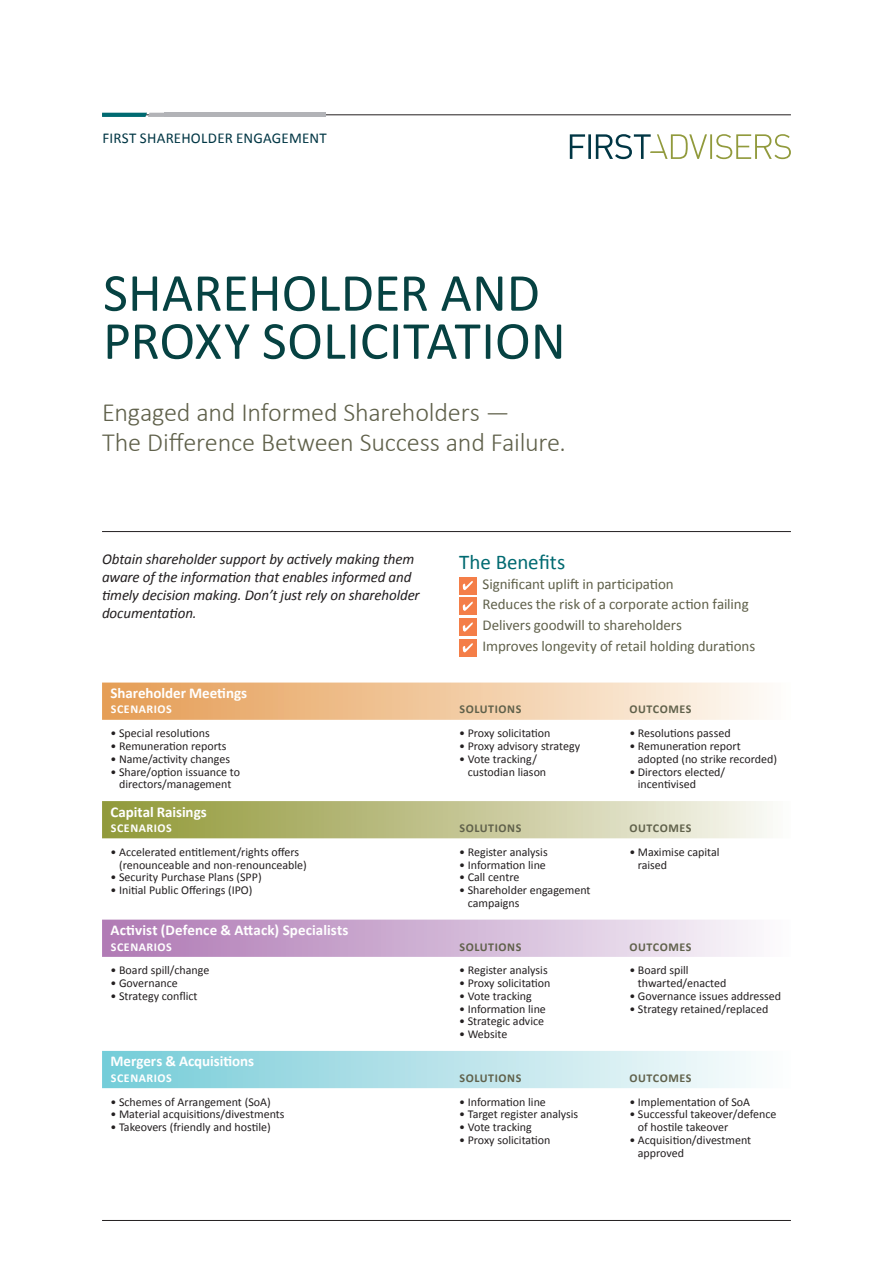
<style>
.page{position:relative;width:893px;height:1263px;background:#fff}
.page>*{position:absolute;margin:0;border:0;box-sizing:border-box;transform-origin:0 0}
.t1{font:54px/48px "Calibri";color:#064242}
.t2{font:300 26.25px/30px "Calibri";letter-spacing:-.01em;color:#60614b}
.t3{font:21px "Calibri";letter-spacing:-.005em;color:#006a71}
.t4{font:italic 15px/18px "Calibri";letter-spacing:-.01em;color:#231f20}
.t5{font:15px/20.7px "Calibri";letter-spacing:-.005em;color:#60614b}
.t6{font:700 15px "Calibri";color:#fff}
.t7{font:15px "Calibri";letter-spacing:.015em;color:#003644}
.t8{font:12px/12.8px "Calibri";color:#231f20}
.t9{font:700 12px "Calibri";letter-spacing:.045em;color:#60614b}
.t10{font:700 12px "Calibri";letter-spacing:.045em;color:#fff}
</style>
<div class="page">
<hr style="left:102px;top:115px;width:689px;height:1px;background:#231f20">
<hr style="left:102px;top:1220px;width:689px;height:1px;background:#231f20">
<hr style="left:102px;top:531px;width:689px;height:1px;background:#231f20">
<svg style="left:570px;top:134px;width:221px;height:25px"></svg>
<div style="left:459px;top:577px;width:17px;height:17px;background:#f47e48"></div>
<svg style="left:463px;top:581px;width:10px;height:9px"></svg>
<div style="left:459px;top:598px;width:17px;height:17px;background:#f47e48"></div>
<svg style="left:463px;top:602px;width:10px;height:9px"></svg>
<div style="left:459px;top:618px;width:17px;height:17px;background:#f47e48"></div>
<svg style="left:463px;top:622px;width:10px;height:10px"></svg>
<div style="left:459px;top:639px;width:17px;height:17px;background:#f47e48"></div>
<svg style="left:463px;top:643px;width:10px;height:9px"></svg>
<svg style="left:102px;top:682px;width:662px;height:38px;background:#f1c9a1"></svg>
<svg style="left:102px;top:801px;width:668px;height:37px;background:#c1c48f"></svg>
<svg style="left:102px;top:920px;width:649px;height:37px;background:#d0b3d4"></svg>
<svg style="left:102px;top:1051px;width:649px;height:37px;background:#b5e2e9"></svg>
<hr style="left:164px;top:113px;width:161px;height:4px;background:#b2b3b7">
<svg style="left:102px;top:113px;width:62px;height:4px"></svg>
<p class="t7" style="left:102px;top:129px;width:226px">FIRST SHAREHOLDER ENGAGEMENT</p>
<h1 class="t1" style="left:103px;top:269px;width:464px">SHAREHOLDER AND<br>PROXY SOLICITATION</h1>
<h2 class="t2" style="left:102px;top:396px;width:465px">Engaged and Informed Shareholders —<br>The Difference Between Success and Failure.</h2>
<p class="t4" style="left:102px;top:549px;width:319px">Obtain shareholder support by actively making them aware of the information that enables informed and timely decision making. Don’t just rely on shareholder documentation.</p>
<h3 class="t3" style="left:459px;top:548px;width:107px">The Benefits</h3>
<p class="t5" style="left:483px;top:573px;width:274px">Significant uplift in participation<br>Reduces the risk of a corporate action failing Delivers goodwill to shareholders<br>Improves longevity of retail holding durations</p>
<p class="t6" style="left:111px;top:683px;width:138px">Shareholder Meetings</p>
<p class="t10" style="left:111px;top:702px;width:63px">SCENARIOS</p>
<p class="t9" style="left:459px;top:702px;width:63px">SOLUTIONS</p>
<p class="t9" style="left:630px;top:702px;width:63px">OUTCOMES</p>
<p class="t8" style="left:111px;top:727px;width:101px">• Special resolutions</p>
<p class="t8" style="left:111px;top:740px;width:118px">• Remuneration reports</p>
<p class="t8" style="left:111px;top:752px;width:121px">• Name/activity changes</p>
<p class="t8" style="left:111px;top:765px;width:131px;text-align:center">• Share/option issuance to directors/management</p>
<p class="t8" style="left:629px;top:727px;width:103px">• Resolutions passed</p>
<p class="t8" style="left:638px;top:740px;width:141px;text-indent:-9px">• Remuneration report adopted (no strike recorded)</p>
<p class="t8" style="left:638px;top:765px;width:89px;text-indent:-9px">• Directors elected/ incentivised</p>
<p class="t8" style="left:459px;top:727px;width:93px">• Proxy solicitation</p>
<p class="t8" style="left:459px;top:740px;width:122px">• Proxy advisory strategy</p>
<p class="t8" style="left:468px;top:752px;width:80px;text-indent:-9px">• Vote tracking/ custodian liason</p>
<p class="t6" style="left:111px;top:802px;width:98px">Capital Raisings</p>
<p class="t10" style="left:111px;top:820px;width:63px">SCENARIOS</p>
<p class="t9" style="left:459px;top:820px;width:63px">SOLUTIONS</p>
<p class="t9" style="left:630px;top:820px;width:63px">OUTCOMES</p>
<p class="t8" style="left:119px;top:845px;width:189px;text-indent:-9px">• Accelerated entitlement/rights offers (renounceable and non-renounceable)</p>
<p class="t8" style="left:111px;top:871px;width:153px">• Security Purchase Plans (SPP)</p>
<p class="t8" style="left:111px;top:884px;width:143px">• Initial Public Offerings (IPO)</p>
<p class="t8" style="left:638px;top:845px;width:83px;text-indent:-9px">• Maximise capital raised</p>
<p class="t8" style="left:459px;top:845px;width:90px">• Register analysis</p>
<p class="t8" style="left:459px;top:858px;width:88px">• Information line</p>
<p class="t8" style="left:459px;top:871px;width:62px">• Call centre</p>
<p class="t8" style="left:468px;top:884px;width:124px;text-indent:-9px">• Shareholder engagement campaigns</p>
<p class="t6" style="left:111px;top:920px;width:239px">Activist (Defence &amp; Attack) Specialists</p>
<p class="t10" style="left:111px;top:939px;width:63px">SCENARIOS</p>
<p class="t9" style="left:459px;top:939px;width:63px">SOLUTIONS</p>
<p class="t9" style="left:630px;top:939px;width:63px">OUTCOMES</p>
<p class="t8" style="left:111px;top:964px;width:100px">• Board spill/change</p>
<p class="t8" style="left:111px;top:977px;width:69px">• Governance</p>
<p class="t8" style="left:111px;top:989px;width:88px">• Strategy conflict</p>
<p class="t8" style="left:638px;top:964px;width:90px;text-indent:-9px">• Board spill thwarted/enacted</p>
<p class="t8" style="left:629px;top:989px;width:153px">• Governance issues addressed</p>
<p class="t8" style="left:629px;top:1002px;width:140px">• Strategy retained/replaced</p>
<p class="t8" style="left:459px;top:964px;width:90px">• Register analysis</p>
<p class="t8" style="left:459px;top:977px;width:93px">• Proxy solicitation</p>
<p class="t8" style="left:459px;top:989px;width:74px">• Vote tracking</p>
<p class="t8" style="left:459px;top:1002px;width:88px">• Information line</p>
<p class="t8" style="left:459px;top:1015px;width:86px">• Strategic advice</p>
<p class="t8" style="left:459px;top:1028px;width:50px">• Website</p>
<p class="t6" style="left:111px;top:1052px;width:145px">Mergers &amp; Acquisitions</p>
<p class="t10" style="left:111px;top:1070px;width:63px">SCENARIOS</p>
<p class="t9" style="left:459px;top:1070px;width:63px">SOLUTIONS</p>
<p class="t9" style="left:630px;top:1070px;width:63px">OUTCOMES</p>
<p class="t8" style="left:111px;top:1095px;width:162px">• Schemes of Arrangement (SoA)</p>
<p class="t8" style="left:111px;top:1108px;width:176px">• Material acquisitions/divestments</p>
<p class="t8" style="left:111px;top:1121px;width:162px">• Takeovers (friendly and hostile)</p>
<p class="t8" style="left:629px;top:1095px;width:122px">• Implementation of SoA</p>
<p class="t8" style="left:638px;top:1108px;width:140px;text-indent:-9px">• Successful takeover/defence of hostile takeover</p>
<p class="t8" style="left:638px;top:1133px;width:115px;text-indent:-9px">• Acquisition/divestment approved</p>
<p class="t8" style="left:459px;top:1095px;width:88px">• Information line</p>
<p class="t8" style="left:459px;top:1108px;width:121px">• Target register analysis</p>
<p class="t8" style="left:459px;top:1121px;width:74px">• Vote tracking</p>
<p class="t8" style="left:459px;top:1133px;width:93px">• Proxy solicitation</p>
</div>
